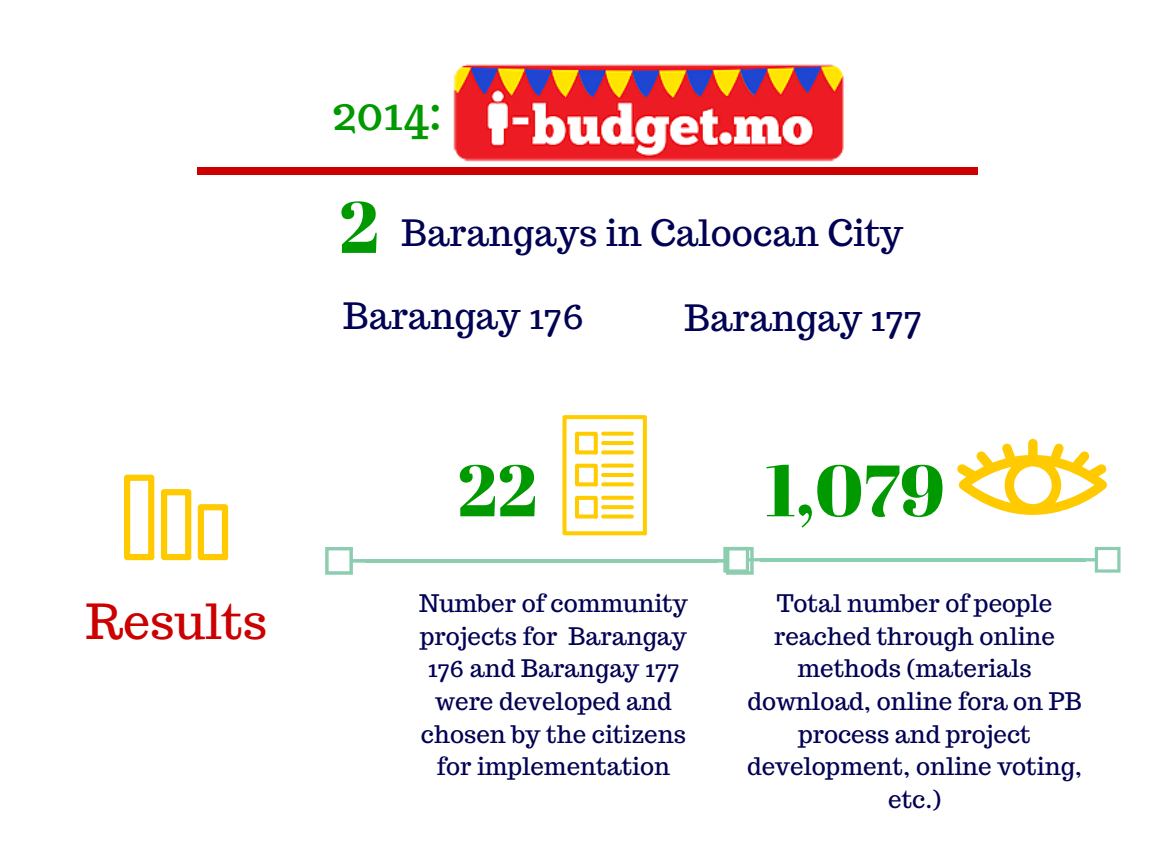
<style>
.page{position:relative;width:1152px;height:863px;background:#fff}
.page>*{position:absolute;margin:0;border:0;box-sizing:border-box;transform-origin:0 0}
.t1{font:72.45px "Abril Fatface";color:#090}
.t2{font:48.3px "Trocchi";color:#c00}
.t3{font:48.3px "Trocchi";color:#090}
.t4{font:36.3px "Trocchi";color:#010253}
.t5{font:24.15px/32.7px "Trocchi";color:#010253;text-align:center}
.s1{font-family:"Abril Fatface";font-size:72.45px;color:#090}
</style>
<div class="page">
<div style="left:197px;top:167px;width:781px;height:8px;background:#c00"></div>
<img style="left:453px;top:64px;width:391px;height:98px">
<svg style="left:562px;top:415px;width:85px;height:120px"></svg>
<svg style="left:957px;top:439px;width:150px;height:76px"></svg>
<hr style="left:365px;top:559px;width:352px;height:3px;background:#8ccdb0">
<svg style="left:325px;top:547px;width:41px;height:27px"></svg>
<hr style="left:761px;top:558px;width:325px;height:3px;background:#8ccdb0">
<svg style="left:1085px;top:547px;width:36px;height:25px"></svg>
<svg style="left:716px;top:547px;width:46px;height:27px"></svg>
<svg style="left:161px;top:489px;width:31px;height:71px"></svg>
<svg style="left:198px;top:504px;width:30px;height:56px"></svg>
<svg style="left:124px;top:474px;width:31px;height:86px"></svg>
<h2 class="t2" style="left:86px;top:589px;width:183px">Results</h2>
<h2 class="t3" style="left:332px;top:81px;width:112px">2014:</h2>
<h3 class="t4" style="left:339px;top:209px;width:566px"><span class="s1">2</span> Barangays in Caloocan City</h3>
<h3 class="t4" style="left:343px;top:292px;width:242px">Barangay 176</h3>
<h3 class="t4" style="left:685px;top:293px;width:239px">Barangay 177</h3>
<h1 class="t1" style="left:457px;top:439px;width:81px">22</h1>
<h1 class="t1" style="left:765px;top:439px;width:181px">1,079</h1>
<p class="t5" style="left:419px;top:586px;width:270px">Number of community projects for Barangay<br>176 and Barangay 177 were developed and chosen by the citizens for implementation</p>
<p class="t5" style="left:747px;top:586px;width:336px">Total number of people reached through online methods (materials download, online fora on PB process and project development, online voting, etc.)</p>
</div>
